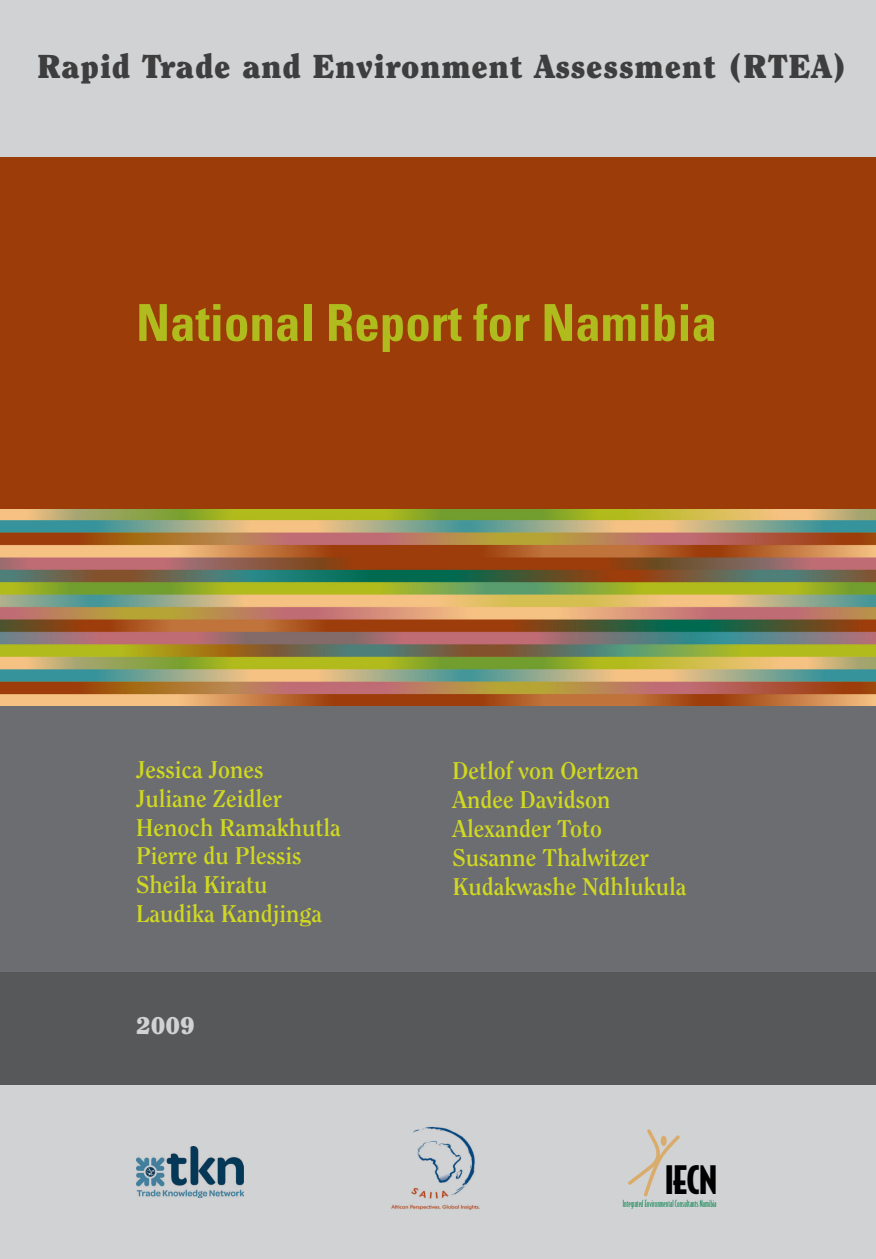
<style>
.page{position:relative;width:876px;height:1259px;background:#d1d2d4}
.page>*{position:absolute;margin:0;border:0;box-sizing:border-box;transform-origin:0 0}
.t1{font:700 condensed 51px "Univers";color:#b0bb1d}
.t2{font:900 37.2px "Bodega Sans";color:#000}
.t3{font:900 33px "Clearface";letter-spacing:.025em;color:#3e3e3f}
.t4{font:700 24px/28.8px "Clearface";color:#d0d920}
.t5{font:900 24px "Clearface";color:#d1d2d4}
.t6{font:9.3px "Bodega Sans";color:#00824a}
</style>
<div class="page">
<img style="left:0;top:508px;width:876px;height:198px">
<div style="left:0;top:706px;width:876px;height:266px;background:#6c6d70"></div>
<div style="left:0;top:972px;width:876px;height:112px;background:#57585a"></div>
<img style="left:136px;top:1146px;width:108px;height:51px">
<div style="left:0;top:157px;width:876px;height:351px;background:#9c3c09"></div>
<svg style="left:628px;top:1129px;width:52px;height:68px"></svg>
<img style="left:391px;top:1126px;width:89px;height:84px">
<h3 class="t3" style="left:37px;top:46px;width:812px">Rapid Trade and Environment Assessment (RTEA)</h3>
<h1 class="t1" style="left:136px;top:291px;width:582px">National Report for Namibia</h1>
<p class="t4" style="left:136px;top:754px;width:206px">Jessica Jones<br>Juliane Zeidler<br>Henoch Ramakhutla<br>Pierre du Plessis<br>Sheila Kiratu<br>Laudika Kandjinga</p>
<p class="t4" style="left:453px;top:756px;width:236px">Detlof von Oertzen<br>Andee Davidson<br>Alexander Toto<br>Susanne Thalwitzer<br>Kudakwashe Ndhlukula</p>
<p class="t5" style="left:136px;top:1011px;width:60px">2009</p>
<h2 class="t2" style="left:665px;top:1155px;width:54px">IECN</h2>
<p class="t6" style="left:623px;top:1197px;width:95px">Integrated Environmental Consultants Namibia</p>
</div>
